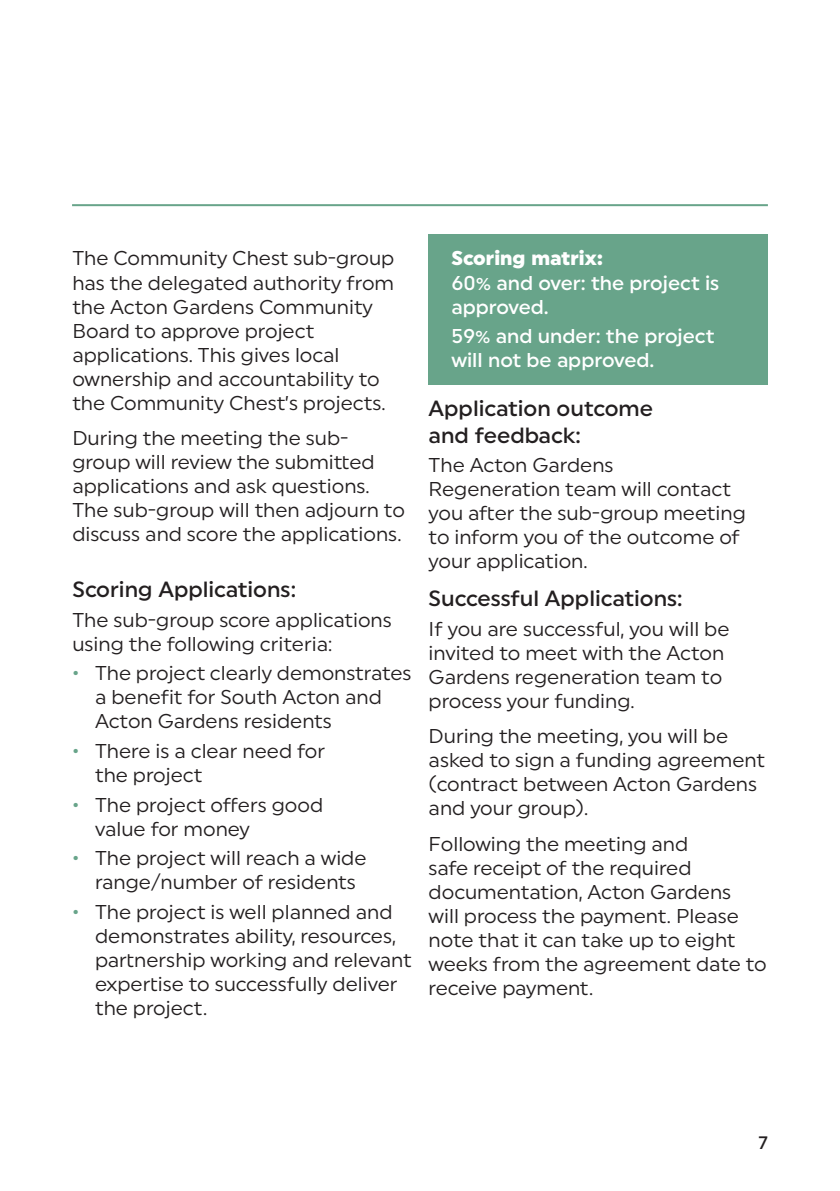
<style>
.page{position:relative;width:840px;height:1191px;background:#fff}
.page>*{position:absolute;margin:0;border:0;box-sizing:border-box;transform-origin:0 0}
.sub_heading{font:500 22px/26.4px "Uniform";color:#231f20}
.body{font:20px/24px "Uniform";color:#231f20}
.t1{font:500 20px/24px "Uniform";color:#fff}
.t2{font:900 20px "Uniform";color:#fff}
.t3{font:500 18px "Uniform";color:#231f20}
.s1{color:#68a48a}
</style>
<div class="page">
<hr style="left:72px;top:204px;width:695px;height:2px;background:#68a48a">
<div style="left:428px;top:234px;width:339px;height:151px;background:#68a48a"></div>
<p class="body" style="left:72px;top:246px;width:323px">The Community Chest sub-group has the delegated authority from the Acton Gardens Community<br>Board to approve project applications. This gives local ownership and accountability to the Community Chest’s projects.</p>
<p class="body" style="left:72px;top:425px;width:334px">During the meeting the sub&shy;group will review the submitted applications and ask questions.<br>The sub-group will then adjourn to discuss and score the applications.</p>
<p class="sub_heading" style="left:72px;top:576px;width:225px">Scoring Applications:</p>
<p class="body" style="left:72px;top:607px;width:321px">The sub-group score applications using the following criteria:</p>
<p class="body" style="left:95px;top:661px;width:318px;text-indent:-23px"><span class="s1">•</span> The project clearly demonstrates a benefit for South Acton and<br>Acton Gardens residents</p>
<p class="body" style="left:95px;top:738px;width:231px;text-indent:-23px"><span class="s1">•</span> There is a clear need for the project</p>
<p class="body" style="left:95px;top:792px;width:229px;text-indent:-23px"><span class="s1">•</span> The project offers good value for money</p>
<p class="body" style="left:72px;top:846px;width:295px;text-align:center"><span class="s1">•</span> The project will reach a wide range/number of residents</p>
<p class="body" style="left:95px;top:899px;width:318px;text-indent:-23px"><span class="s1">•</span> The project is well planned and demonstrates ability, resources, partnership working and relevant expertise to successfully deliver the project.</p>
<p class="t2" style="left:451px;top:246px;width:153px">Scoring matrix:</p>
<p class="t1" style="left:451px;top:270px;width:269px;text-indent:-23px"><span class="s1">•</span> 60% and over: the project is approved.</p>
<p class="t1" style="left:451px;top:324px;width:264px;text-indent:-23px"><span class="s1">•</span> 59% and under: the project will not be approved.</p>
<p class="sub_heading" style="left:428px;top:395px;width:226px">Application outcome and feedback:</p>
<p class="body" style="left:428px;top:453px;width:318px">The Acton Gardens<br>Regeneration team will contact you after the sub-group meeting to inform you of the outcome of your application.</p>
<p class="sub_heading" style="left:428px;top:585px;width:255px">Successful Applications:</p>
<p class="body" style="left:428px;top:616px;width:302px">If you are successful, you will be invited to meet with the Acton<br>Gardens regeneration team to process your funding.</p>
<p class="body" style="left:428px;top:724px;width:337px">During the meeting, you will be asked to sign a funding agreement (contract between Acton Gardens and your group).</p>
<p class="body" style="left:428px;top:831px;width:339px">Following the meeting and<br>safe receipt of the required documentation, Acton Gardens<br>will process the payment. Please note that it can take up to eight weeks from the agreement date to receive payment.</p>
<p class="t3" style="left:758px;top:1132px;width:11px">7</p>
</div>
